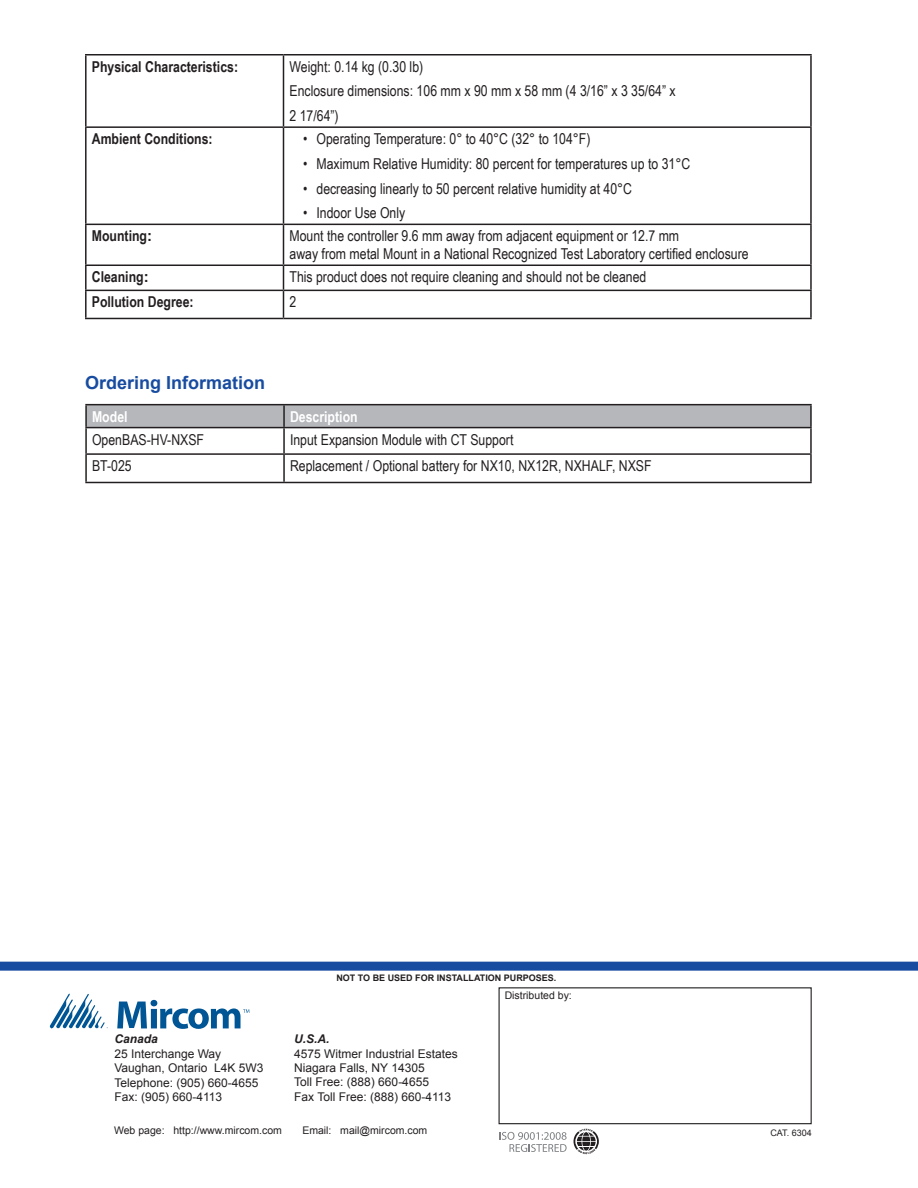
<style>
.page{position:relative;width:918px;height:1188px;background:#fff}
.page>*{position:absolute;margin:0;border:0;box-sizing:border-box;transform-origin:0 0}
.t1{font:700 18px "Arial";color:#184ca0}
.t2{font:15px/18px "Arial Narrow";color:#231f20}
.t3{font:700 15px "Arial Narrow";color:#231f20}
.t4{font:700 15px "Arial Narrow";color:#fff}
.t5{font:12px "Arial";color:#231f20}
.t6{font:italic 700 12px "Arial";color:#231f20}
.t7{font:10.5px "Arial";color:#231f20}
.t8{font:700 9px "Arial";color:#231f20}
.t9{font:9px "Arial";color:#231f20}
.s1{font-family:"Arial"}
</style>
<div class="page">
<svg style="left:87px;top:405px;width:723px;height:22px;background:#b2b2b6"></svg>
<hr style="left:85px;top:404px;width:199px;height:1px;background:#231f20">
<hr style="left:85px;top:405px;width:2px;height:22px;background:#231f20">
<hr style="left:284px;top:404px;width:528px;height:1px;background:#231f20">
<hr style="left:283px;top:405px;width:2px;height:22px;background:#231f20">
<hr style="left:810px;top:405px;width:2px;height:22px;background:#231f20">
<hr style="left:85px;top:427px;width:199px;height:1px;background:#231f20">
<hr style="left:85px;top:428px;width:2px;height:25px;background:#231f20">
<hr style="left:284px;top:427px;width:528px;height:1px;background:#231f20">
<hr style="left:283px;top:428px;width:2px;height:25px;background:#231f20">
<hr style="left:810px;top:428px;width:2px;height:25px;background:#231f20">
<hr style="left:85px;top:453px;width:199px;height:2px;background:#231f20">
<hr style="left:85px;top:455px;width:2px;height:27px;background:#231f20">
<hr style="left:284px;top:453px;width:528px;height:2px;background:#231f20">
<hr style="left:283px;top:455px;width:2px;height:27px;background:#231f20">
<hr style="left:810px;top:455px;width:2px;height:27px;background:#231f20">
<hr style="left:85px;top:482px;width:199px;height:1px;background:#231f20">
<hr style="left:284px;top:482px;width:528px;height:1px;background:#231f20">
<div style="left:0;top:962px;width:918px;height:9px;background:#184ca0"></div>
<div style="left:499px;top:987px;width:313px;height:137px;border:1px solid #231f20"></div>
<svg style="left:117px;top:1000px;width:132px;height:29px"></svg>
<svg style="left:50px;top:994px;width:58px;height:35px"></svg>
<svg style="left:500px;top:1132px;width:67px;height:20px"></svg>
<svg style="left:574px;top:1129px;width:25px;height:25px"></svg>
<hr style="left:85px;top:54px;width:199px;height:2px;background:#231f20">
<hr style="left:85px;top:56px;width:2px;height:70px;background:#231f20">
<hr style="left:85px;top:126px;width:199px;height:2px;background:#231f20">
<hr style="left:85px;top:128px;width:2px;height:96px;background:#231f20">
<hr style="left:85px;top:224px;width:199px;height:1px;background:#231f20">
<hr style="left:85px;top:225px;width:2px;height:40px;background:#231f20">
<hr style="left:85px;top:265px;width:199px;height:1px;background:#231f20">
<hr style="left:85px;top:266px;width:2px;height:24px;background:#231f20">
<hr style="left:85px;top:290px;width:199px;height:1px;background:#231f20">
<hr style="left:85px;top:291px;width:2px;height:27px;background:#231f20">
<hr style="left:85px;top:318px;width:199px;height:1px;background:#231f20">
<hr style="left:284px;top:54px;width:528px;height:2px;background:#231f20">
<hr style="left:283px;top:56px;width:1px;height:70px;background:#231f20">
<hr style="left:284px;top:126px;width:528px;height:2px;background:#231f20">
<hr style="left:283px;top:128px;width:1px;height:96px;background:#231f20">
<hr style="left:284px;top:224px;width:528px;height:1px;background:#231f20">
<hr style="left:283px;top:225px;width:1px;height:40px;background:#231f20">
<hr style="left:284px;top:265px;width:528px;height:1px;background:#231f20">
<hr style="left:284px;top:290px;width:528px;height:1px;background:#231f20">
<svg style="left:283px;top:266px;width:1px;height:52px"></svg>
<hr style="left:284px;top:318px;width:528px;height:1px;background:#231f20">
<hr style="left:810px;top:128px;width:2px;height:96px;background:#231f20">
<hr style="left:810px;top:225px;width:2px;height:40px;background:#231f20">
<hr style="left:810px;top:266px;width:2px;height:24px;background:#231f20">
<hr style="left:810px;top:291px;width:2px;height:27px;background:#231f20">
<hr style="left:810px;top:56px;width:2px;height:70px;background:#231f20">
<p class="t3" style="left:92px;top:55px;width:148px">Physical Characteristics:</p>
<p class="t2" style="left:290px;top:57px;width:135px">Weight: 0.14 kg (0.30 lb)</p>
<p class="t2" style="left:290px;top:82px;width:388px">Enclosure dimensions: 106 mm x 90 mm x 58 mm (4 3/16” x 3 35/64” x</p>
<p class="t2" style="left:290px;top:106px;width:51px">2 17/64”)</p>
<p class="t3" style="left:92px;top:127px;width:122px">Ambient Conditions:</p>
<p class="t2" style="left:303px;top:129px;width:289px">• Operating Temperature: 0° to 40°C (32° to 104°F)</p>
<p class="t2" style="left:303px;top:154px;width:389px">• Maximum Relative Humidity: 80 percent for temperatures up to 31°C</p>
<p class="t2" style="left:303px;top:179px;width:331px">• decreasing linearly to 50 percent relative humidity at 40°C</p>
<p class="t2" style="left:303px;top:203px;width:104px">• Indoor Use Only</p>
<p class="t3" style="left:92px;top:225px;width:62px">Mounting<span class="s1">:</span></p>
<p class="t2" style="left:290px;top:226px;width:461px">Mount the controller 9.6 mm away from adjacent equipment or 12.7 mm<br>away from metal Mount in a National Recognized Test Laboratory certified enclosure</p>
<p class="t3" style="left:92px;top:266px;width:58px">Cleaning<span class="s1">:</span></p>
<p class="t2" style="left:290px;top:267px;width:358px">This product does not require cleaning and should not be cleaned</p>
<p class="t3" style="left:92px;top:291px;width:103px">Pollution Degree:</p>
<p class="t2" style="left:290px;top:292px;width:8px">2</p>
<p class="t1" style="left:85px;top:371px;width:182px">Ordering Information</p>
<p class="t4" style="left:92px;top:405px;width:37px">Model</p>
<p class="t4" style="left:290px;top:405px;width:69px">Description</p>
<p class="t2" style="left:92px;top:430px;width:114px">OpenBAS-HV-NXSF</p>
<p class="t2" style="left:290px;top:430px;width:225px">Input Expansion Module with CT Support</p>
<p class="t2" style="left:92px;top:456px;width:41px">BT-025</p>
<p class="t2" style="left:290px;top:456px;width:363px">Replacement / Optional battery for NX10, NX12R, NXHALF, NXSF</p>
<p class="t8" style="left:336px;top:971px;width:222px">NOT TO BE USED FOR INSTALLATION PURPOSES.</p>
<p class="t6" style="left:294px;top:1031px;width:37px">U.S.A.</p>
<p class="t5" style="left:294px;top:1046px;width:165px">4575 Witmer Industrial Estates</p>
<p class="t5" style="left:294px;top:1060px;width:132px">Niagara Falls, NY 14305</p>
<p class="t5" style="left:294px;top:1074px;width:136px">Toll Free: (888) 660-4655</p>
<p class="t5" style="left:294px;top:1089px;width:158px">Fax Toll Free: (888) 660-4113</p>
<p class="t6" style="left:114px;top:1031px;width:45px">Canada</p>
<p class="t5" style="left:114px;top:1046px;width:108px">25 Interchange Way</p>
<p class="t5" style="left:114px;top:1060px;width:151px">Vaughan, Ontario L4K 5W3</p>
<p class="t5" style="left:114px;top:1074px;width:146px">Telephone: (905) 660-4655</p>
<p class="t5" style="left:114px;top:1089px;width:109px">Fax: (905) 660-4113</p>
<p class="t7" style="left:114px;top:1123px;width:169px">Web page: http://www.mircom.com</p>
<p class="t7" style="left:302px;top:1123px;width:126px">Email: mail@mircom.com</p>
<p class="t7" style="left:505px;top:989px;width:69px">Distributed by:</p>
<p class="t9" style="left:770px;top:1127px;width:43px">CAT. 6304</p>
</div>
